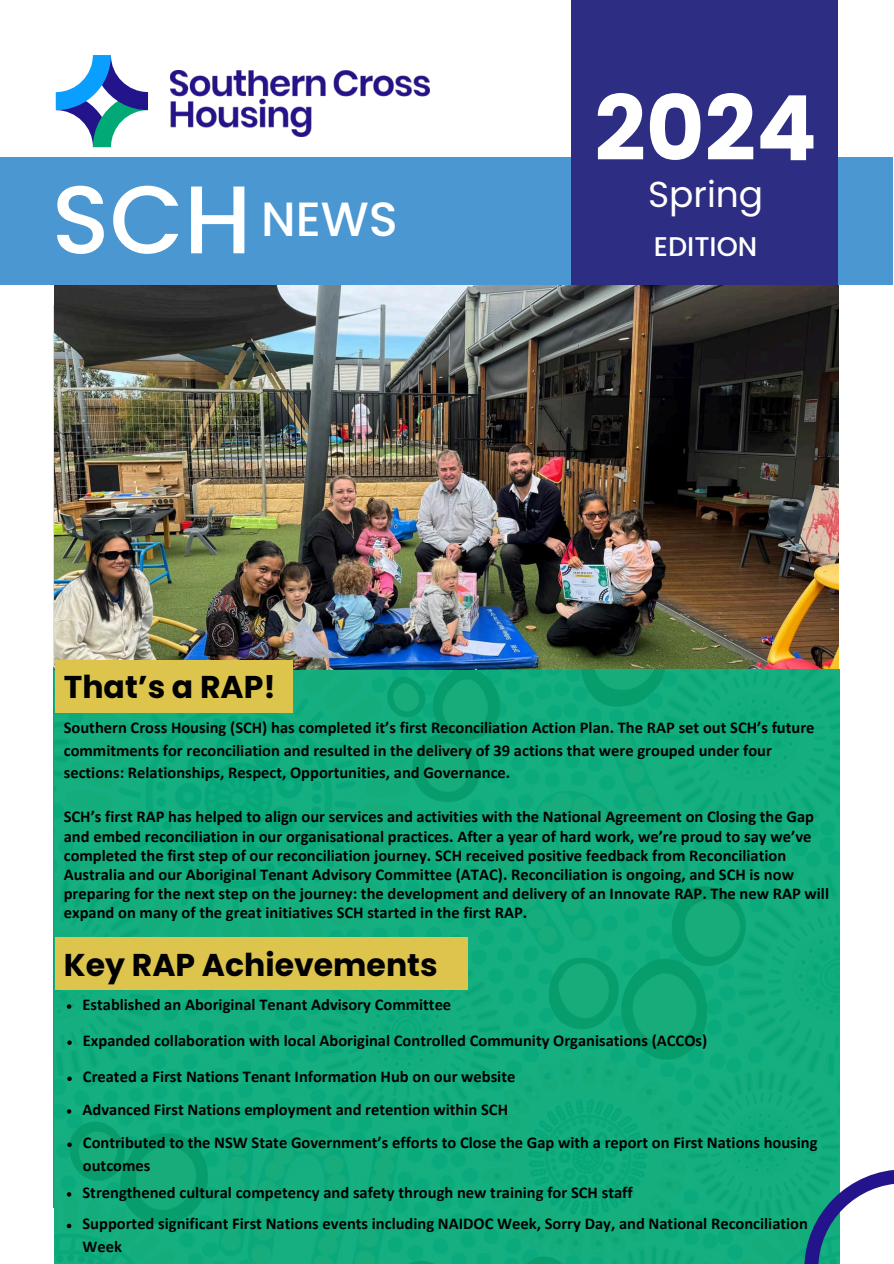
<style>
.page{position:relative;width:894px;height:1264px;background:#fff}
.page>*{position:absolute;margin:0;border:0;box-sizing:border-box;transform-origin:0 0}
.t1{font:500 96px "Poppins";color:#fff}
.t2{font:700 90px "Poppins";color:#fff}
.t3{font:500 48px "Poppins";color:#fff}
.t4{font:36px "Poppins";color:#fff}
.t5{font:700 31.5px "Poppins";color:#010101}
.t6{font:700 31.5px "Poppins";color:#000}
.t7{font:500 27px "Poppins";color:#fff}
.t8{font:700 16.5px/19.2px "Calibri";color:#010101}
</style>
<div class="page">
<div style="left:0;top:157px;width:892px;height:128px;background:#4b97d2"></div>
<div style="left:571px;top:0;width:266px;height:1261px;background:#2d2d83"></div>
<svg style="left:56px;top:55px;width:92px;height:92px"></svg>
<img style="left:170px;top:70px;width:259px;height:66px">
<img style="left:54px;top:285px;width:785px;height:978px">
<svg style="left:571px;top:669px;width:267px;height:257px;background:#11ab7c"></svg>
<svg style="left:571px;top:926px;width:267px;height:75px;background:#11a97a"></svg>
<svg style="left:571px;top:1001px;width:267px;height:262px;background:#11ab7c"></svg>
<div style="left:55px;top:660px;width:237px;height:52px;background:#dcc44d"></div>
<div style="left:55px;top:937px;width:412px;height:52px;background:#dcc44d"></div>
<svg style="left:67px;top:1004px;width:4px;height:4px"></svg>
<svg style="left:67px;top:1040px;width:5px;height:4px"></svg>
<svg style="left:67px;top:1076px;width:5px;height:4px"></svg>
<svg style="left:67px;top:1109px;width:4px;height:4px"></svg>
<svg style="left:67px;top:1142px;width:5px;height:4px"></svg>
<svg style="left:67px;top:1192px;width:4px;height:4px"></svg>
<svg style="left:67px;top:1223px;width:4px;height:5px"></svg>
<svg style="left:804px;top:1169px;width:89px;height:94px"></svg>
<p class="t1" style="left:52px;top:152px;width:201px">SCH</p>
<p class="t3" style="left:261px;top:186px;width:138px">NEWS</p>
<h2 class="t6" style="left:64px;top:665px;width:213px">That’s a RAP!</h2>
<h4 class="t2" style="left:594px;top:66px;width:224px">2024</h4>
<h4 class="t4" style="left:648px;top:170px;width:117px">Spring</h4>
<h4 class="t7" style="left:653px;top:227px;width:105px">EDITION</h4>
<p class="t8" style="left:64px;top:718px;width:752px;line-height:22.5px">Southern Cross Housing (SCH) has completed it’s first Reconciliation Action Plan. The RAP set out SCH’s future commitments for reconciliation and resulted in the delivery of 39 actions that were grouped under four sections: Relationships, Respect, Opportunities, and Governance.</p>
<p class="t8" style="left:64px;top:808px;width:766px">SCH’s first RAP has helped to align our services and activities with the National Agreement on Closing the Gap and embed reconciliation in our organisational practices. After a year of hard work, we’re proud to say we’ve completed the first step of our reconciliation journey. SCH received positive feedback from Reconciliation Australia and our Aboriginal Tenant Advisory Committee (ATAC). Reconciliation is ongoing, and SCH is now preparing for the next step on the journey: the development and delivery of an Innovate RAP. The new RAP will expand on many of the great initiatives SCH started in the first RAP.</p>
<h3 class="t5" style="left:64px;top:943px;width:375px">Key RAP Achievements</h3>
<h5 class="t8" style="left:82px;top:996px;width:370px">Established an Aboriginal Tenant Advisory Committee</h5>
<h5 class="t8" style="left:83px;top:1032px;width:625px">Expanded collaboration with local Aboriginal Controlled Community Organisations (ACCOs)</h5>
<h3 class="t8" style="left:83px;top:1068px;width:434px">Created a First Nations Tenant Information Hub on our website</h3>
<p class="t8" style="left:82px;top:1101px;width:427px">Advanced First Nations employment and retention within SCH</p>
<p class="t8" style="left:83px;top:1132px;width:736px;line-height:22.5px">Contributed to the NSW State Government’s efforts to Close the Gap with a report on First Nations housing outcomes</p>
<p class="t8" style="left:82px;top:1183px;width:551px">Strengthened cultural competency and safety through new training for SCH staff</p>
<p class="t8" style="left:82px;top:1213px;width:726px;line-height:22.5px">Supported significant First Nations events including NAIDOC Week, Sorry Day, and National Reconciliation<br>Week</p>
</div>
